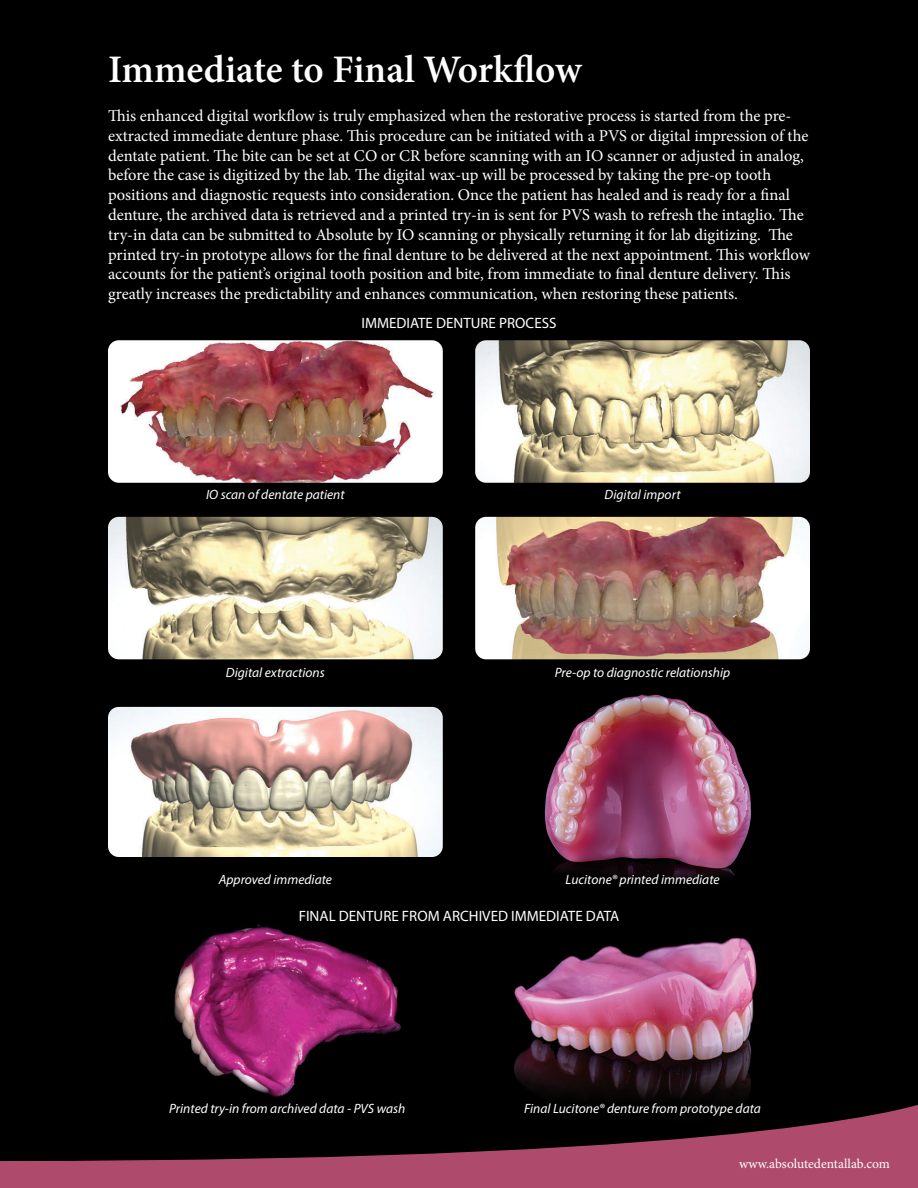
<style>
.page{position:relative;width:918px;height:1188px;background:#000}
.page>*{position:absolute;margin:0;border:0;box-sizing:border-box;transform-origin:0 0}
.t1{font:600 39px "Minion Pro";color:#fff}
.t2{font:16.5px/19.8px "Minion Pro";color:#fff}
.t3{font:15px "Myriad Pro";color:#fff}
.t4{font:italic 13.5px "Myriad Pro";color:#fff}
.t5{font:13.5px "Minion Pro";color:#fff}
</style>
<div class="page">
<svg style="left:0;top:1105px;width:918px;height:83px;fill:#ae4b6c"></svg>
<img style="left:153px;top:924px;width:265px;height:185px">
<img style="left:475px;top:937px;width:335px;height:186px">
<img style="left:544px;top:694px;width:208px;height:186px">
<img style="left:108px;top:340px;width:335px;height:143px">
<img style="left:475px;top:340px;width:335px;height:143px">
<img style="left:108px;top:517px;width:335px;height:142px">
<img style="left:475px;top:517px;width:335px;height:142px">
<img style="left:108px;top:707px;width:335px;height:150px">
<p class="t1" style="left:108px;top:43px;width:475px">Immediate to Final Workflow</p>
<p class="t2" style="left:108px;top:106px;width:704px">This enhanced digital workflow is truly emphasized when the restorative process is started from the pre&shy;extracted immediate denture phase. This procedure can be initiated with a PVS or digital impression of the dentate patient. The bite can be set at CO or CR before scanning with an IO scanner or adjusted in analog, before the case is digitized by the lab. The digital wax-up will be processed by taking the pre-op tooth positions and diagnostic requests into consideration. Once the patient has healed and is ready for a final denture, the archived data is retrieved and a printed try-in is sent for PVS wash to refresh the intaglio. The try-in data can be submitted to Absolute by IO scanning or physically returning it for lab digitizing. The printed try-in prototype allows for the final denture to be delivered at the next appointment. This workflow accounts for the patient’s original tooth position and bite, from immediate to final denture delivery. This greatly increases the predictability and enhances communication, when restoring these patients.</p>
<p class="t3" style="left:361px;top:314px;width:197px">IMMEDIATE DENTURE PROCESS</p>
<p class="t4" style="left:206px;top:486px;width:140px">IO scan of dentate patient</p>
<p class="t4" style="left:605px;top:486px;width:77px">Digital import</p>
<p class="t4" style="left:226px;top:664px;width:100px">Digital extractions</p>
<p class="t4" style="left:555px;top:664px;width:177px">Pre-op to diagnostic relationship</p>
<p class="t4" style="left:219px;top:871px;width:115px">Approved immediate</p>
<p class="t4" style="left:566px;top:871px;width:156px">Lucitone® printed immediate</p>
<p class="t3" style="left:299px;top:906px;width:322px">FINAL DENTURE FROM ARCHIVED IMMEDIATE DATA</p>
<p class="t4" style="left:169px;top:1101px;width:238px">Printed try-in from archived data - PVS wash</p>
<p class="t4" style="left:524px;top:1101px;width:238px">Final Lucitone® denture from prototype data</p>
<p class="t5" style="left:739px;top:1154px;width:152px">www.absolutedentallab.com</p>
</div>
